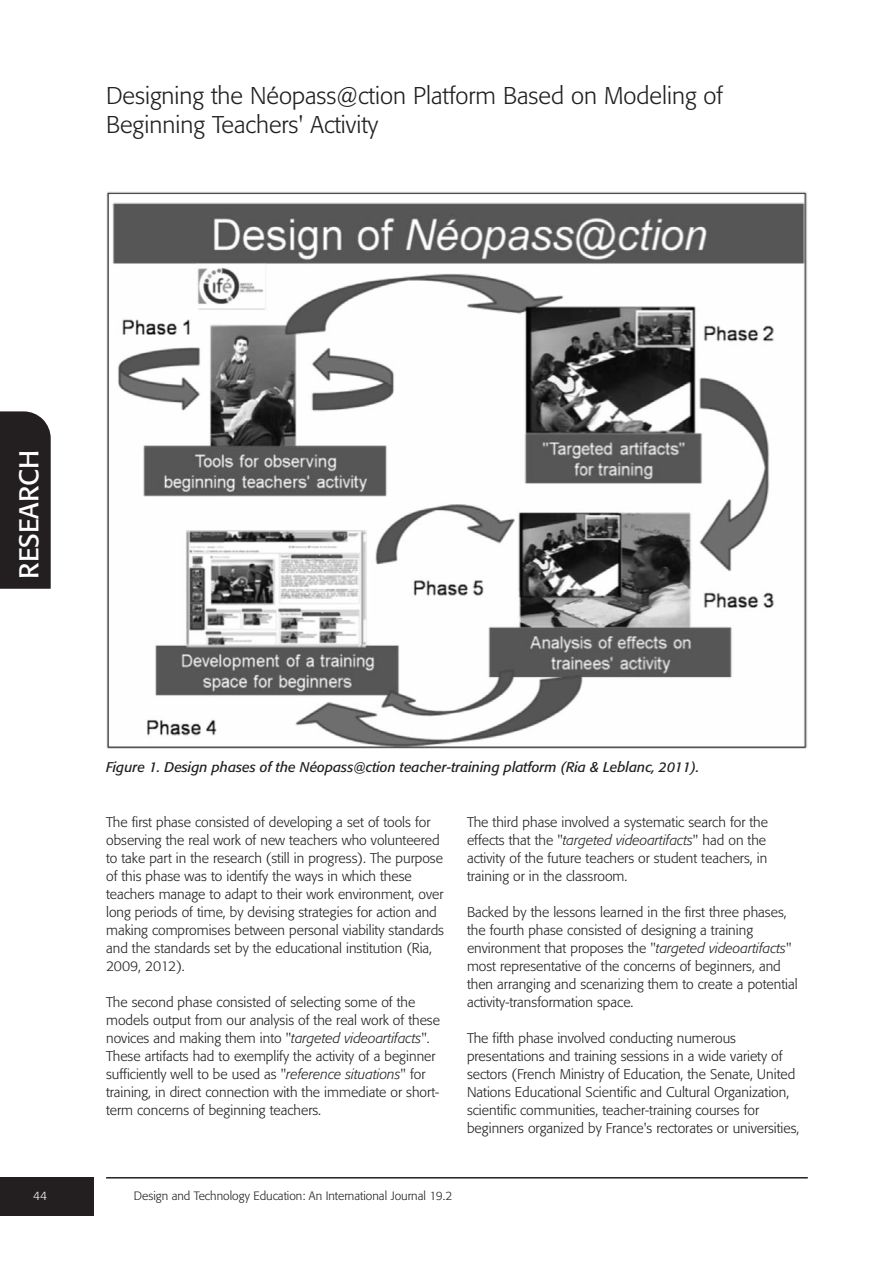
<style>
.page{position:relative;width:893px;height:1263px;background:#fff}
.page>*{position:absolute;margin:0;border:0;box-sizing:border-box;transform-origin:0 0}
.t1{font:27px "Formata";color:#fff}
.t2{font:300 24px/28.5px "Formata";color:#231f20}
.t3{font:300 13.95px/18px "Formata";color:#231f20}
.t4{font:italic 13.95px "Formata";color:#231f20}
.t5{font:300 12px "Formata";color:#231f20}
.t6{font:300 12px "Formata";color:#fff}
.s1{font-style:italic}
</style>
<div class="page">
<div style="left:0;top:1178px;width:93px;height:38px;background:#231f20"></div>
<hr style="left:106px;top:1177px;width:702px;height:2px;background:#231f20">
<div style="left:0;top:411px;width:51px;height:178px;background:#231f20"></div>
<img style="left:106px;top:192px;width:702px;height:557px">
<h2 class="t2" style="left:106px;top:83px;width:618px">Designing the Néopass@ction Platform Based on Modeling of<br>Beginning Teachers' Activity</h2>
<h1 class="t1" style="left:17px;top:579px;width:131px;rotate:-90deg">RESEARCH</h1>
<p class="t6" style="left:33px;top:1191px;width:15px">44</p>
<p class="t4" style="left:106px;top:761px;width:595px">Figure 1. Design phases of the Néopass@ction teacher-training platform (Ria &amp; Leblanc, 2011).</p>
<p class="t3" style="left:106px;top:814px;width:339px">The first phase consisted of developing a set of tools for observing the real work of new teachers who volunteered to take part in the research (still in progress). The purpose of this phase was to identify the ways in which these teachers manage to adapt to their work environment, over long periods of time, by devising strategies for action and making compromises between personal viability standards and the standards set by the educational institution (Ria, 2009, 2012).</p>
<p class="t3" style="left:106px;top:994px;width:335px">The second phase consisted of selecting some of the models output from our analysis of the real work of these novices and making them into "<span class="s1">targeted videoartifacts</span>".<br>These artifacts had to exemplify the activity of a beginner sufficiently well to be used as "<span class="s1">reference situations</span>" for training, in direct connection with the immediate or short&shy;term concerns of beginning teachers.</p>
<p class="t3" style="left:467px;top:814px;width:303px">The third phase involved a systematic search for the effects that the "<span class="s1">targeted videoartifacts</span>" had on the activity of the future teachers or student teachers, in training or in the classroom.</p>
<p class="t3" style="left:467px;top:904px;width:332px">Backed by the lessons learned in the first three phases, the fourth phase consisted of designing a training environment that proposes the "<span class="s1">targeted videoartifacts</span>" most representative of the concerns of beginners, and then arranging and scenarizing them to create a potential activity-transformation space.</p>
<p class="t3" style="left:467px;top:1030px;width:334px">The fifth phase involved conducting numerous presentations and training sessions in a wide variety of sectors (French Ministry of Education, the Senate, United Nations Educational Scientific and Cultural Organization, scientific communities, teacher-training courses for beginners organized by France's rectorates or universities,</p>
<p class="t5" style="left:134px;top:1191px;width:320px">Design and Technology Education: An International Journal 19.2</p>
</div>
